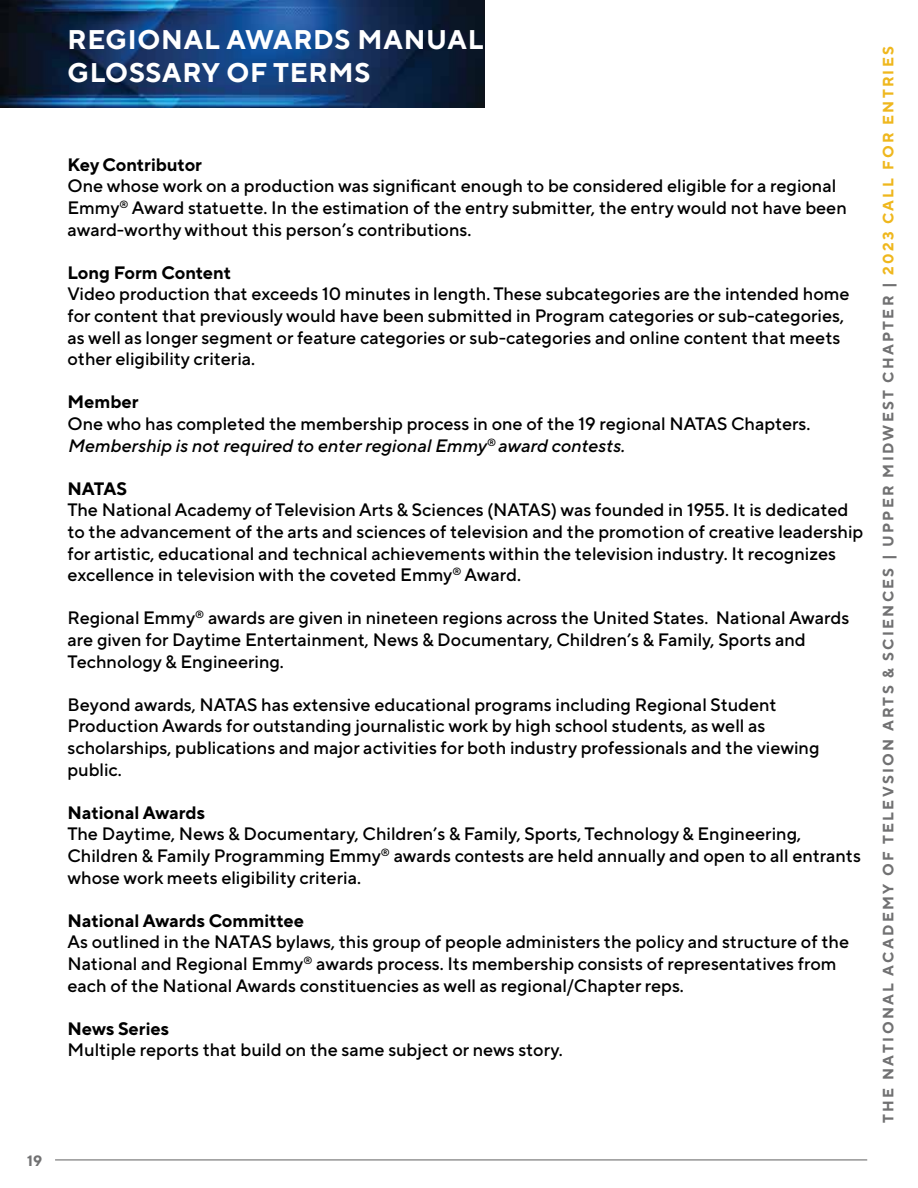
<style>
.page{position:relative;width:918px;height:1188px;background:#fff}
.page>*{position:absolute;margin:0;border:0;box-sizing:border-box;transform-origin:0 0}
.t1{font:700 27px/32.4px "TT Norms Pro";letter-spacing:.03em;color:#fff}
.t2{font:500 18px/21.6px "TT Norms Pro";color:#000}
.t3{font:700 18px "TT Norms Pro";color:#000}
.t4{font:700 15px "TT Norms Pro";letter-spacing:.15em;color:#717172}
.s1{font-style:italic}
.s2{color:#efb71d}
</style>
<div class="page">
<img style="left:0;top:0;width:485px;height:108px">
<hr style="left:55px;top:1159px;width:812px;height:1px;background:#717172">
<p class="t4" style="left:27px;top:1151px;width:16px">19</p>
<h1 class="t1" style="left:68px;top:23px;width:418px">REGIONAL AWARDS MANUAL<br>GLOSSARY OF TERMS</h1>
<p class="t3" style="left:68px;top:153px;width:136px">Key Contributor</p>
<p class="t2" style="left:68px;top:175px;width:781px">One whose work on a production was significant enough to be considered eligible for a regional<br>Emmy<sup>®</sup> Award statuette. In the estimation of the entry submitter, the entry would not have been award-worthy without this person’s contributions.</p>
<p class="t3" style="left:68px;top:261px;width:165px">Long Form Content</p>
<p class="t2" style="left:68px;top:283px;width:784px">Video production that exceeds 10 minutes in length. These subcategories are the intended home for content that previously would have been submitted in Program categories or sub-categories, as well as longer segment or feature categories or sub-categories and online content that meets other eligibility criteria.</p>
<p class="t3" style="left:68px;top:390px;width:73px">Member</p>
<p class="t2" style="left:68px;top:412px;width:744px">One who has completed the membership process in one of the 19 regional NATAS Chapters.<br><span class="s1">Membership is not required to enter regional Emmy</span><sup>®</sup> <span class="s1">award contests.</span></p>
<p class="t3" style="left:67px;top:477px;width:61px">NATAS</p>
<p class="t2" style="left:67px;top:499px;width:797px">The National Academy of Television Arts &amp; Sciences (NATAS) was founded in 1955. It is dedicated to the advancement of the arts and sciences of television and the promotion of creative leadership for artistic, educational and technical achievements within the television industry. It recognizes excellence in television with the coveted Emmy<sup>®</sup> Award.</p>
<p class="t2" style="left:68px;top:607px;width:783px">Regional Emmy<sup>®</sup> awards are given in nineteen regions across the United States. National Awards are given for Daytime Entertainment, News &amp; Documentary, Children’s &amp; Family, Sports and<br>Technology &amp; Engineering.</p>
<p class="t2" style="left:68px;top:693px;width:754px">Beyond awards, NATAS has extensive educational programs including Regional Student Production Awards for outstanding journalistic work by high school students, as well as scholarships, publications and major activities for both industry professionals and the viewing public.</p>
<p class="t3" style="left:68px;top:801px;width:139px">National Awards</p>
<p class="t2" style="left:68px;top:823px;width:795px">The Daytime, News &amp; Documentary, Children’s &amp; Family, Sports, Technology &amp; Engineering,<br>Children &amp; Family Programming Emmy<sup>®</sup> awards contests are held annually and open to all entrants whose work meets eligibility criteria.</p>
<p class="t3" style="left:68px;top:909px;width:238px">National Awards Committee</p>
<p class="t2" style="left:68px;top:931px;width:783px">As outlined in the NATAS bylaws, this group of people administers the policy and structure of the<br>National and Regional Emmy<sup>®</sup> awards process. Its membership consists of representatives from each of the National Awards constituencies as well as regional/Chapter reps.</p>
<p class="t3" style="left:68px;top:1017px;width:103px">News Series</p>
<p class="t2" style="left:68px;top:1039px;width:497px">Multiple reports that build on the same subject or news story.</p>
<p class="t4" style="left:878px;top:1123px;width:1078px;rotate:-90deg">THE NATIONAL ACADEMY OF TELEVSION ARTS &amp; SCIENCES | UPPER MIDWEST CHAPTER | <span class="s2">2023 CALL FOR ENTRIES</span></p>
</div>
